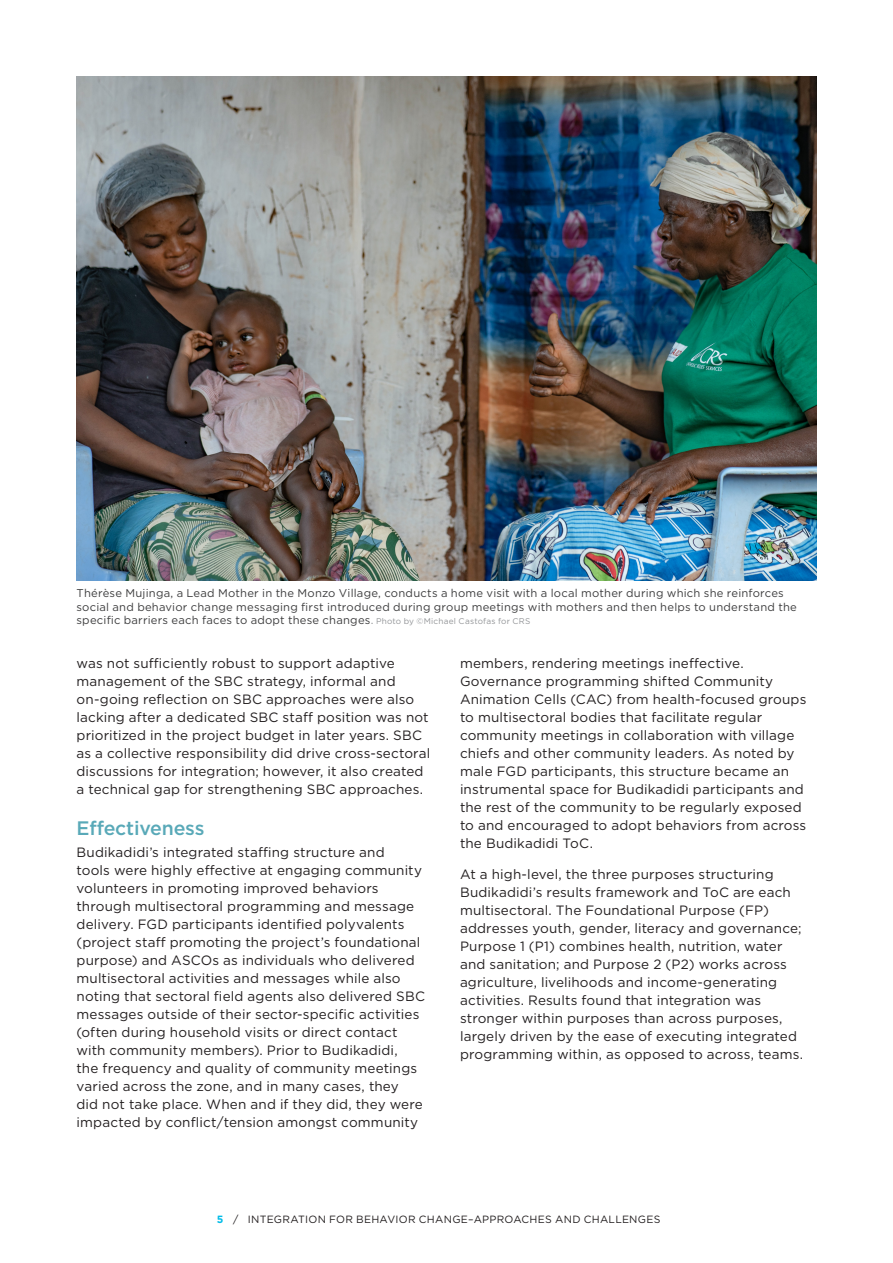
<style>
.page{position:relative;width:893px;height:1263px;background:#fff}
.page>*{position:absolute;margin:0;border:0;box-sizing:border-box;transform-origin:0 0}
.Heading_2{font:500 19.5px "Gotham";letter-spacing:-.01em;color:#59a9b8}
.Body_copy__CRS_Text{font:13.5px/18px "Gotham";letter-spacing:.01em;color:#231f20}
.Nested_style_-_photo_caption___credit{font:11.25px/13.5px "Gotham";letter-spacing:.02em;color:#3e3e3f}
.t1{font:10.5px "Gotham";letter-spacing:.025em;color:#231f20}
.s1{color:#939598}
.s2{font-size:8.25px;color:#939598}
.s3{font-weight:700;color:#02bce8}
</style>
<div class="page">
<img style="left:76px;top:76px;width:741px;height:505px">
<p class="Nested_style_-_photo_caption___credit" style="left:77px;top:586px;width:722px">Thérèse Mujinga, a Lead Mother in the Monzo Village, conducts a home visit with a local mother during which she reinforces social and behavior change messaging first introduced during group meetings with mothers and then helps to understand the specific barriers each faces to adopt these changes<span class="s1">.</span> <span class="s2">Photo by ©Michael Castofas for CRS</span></p>
<p class="Body_copy__CRS_Text" style="left:77px;top:653px;width:355px">was not sufficiently robust to support adaptive management of the SBC strategy, informal and on-going reflection on SBC approaches were also lacking after a dedicated SBC staff position was not prioritized in the project budget in later years. SBC as a collective responsibility did drive cross-sectoral discussions for integration; however, it also created a technical gap for strengthening SBC approaches.</p>
<h3 class="Heading_2" style="left:77px;top:815px;width:129px">Effectiveness</h3>
<p class="Body_copy__CRS_Text" style="left:77px;top:843px;width:350px">Budikadidi’s integrated staffing structure and<br>tools were highly effective at engaging community volunteers in promoting improved behaviors through multisectoral programming and message delivery. FGD participants identified polyvalents (project staff promoting the project’s foundational purpose) and ASCOs as individuals who delivered multisectoral activities and messages while also noting that sectoral field agents also delivered SBC messages outside of their sector-specific activities (often during household visits or direct contact with community members). Prior to Budikadidi,<br>the frequency and quality of community meetings varied across the zone, and in many cases, they<br>did not take place. When and if they did, they were impacted by conflict/tension amongst community</p>
<p class="Body_copy__CRS_Text" style="left:460px;top:653px;width:348px">members, rendering meetings ineffective.<br>Governance programming shifted Community Animation Cells (CAC) from health-focused groups to multisectoral bodies that facilitate regular community meetings in collaboration with village chiefs and other community leaders. As noted by male FGD participants, this structure became an instrumental space for Budikadidi participants and the rest of the community to be regularly exposed to and encouraged to adopt behaviors from across the Budikadidi ToC.</p>
<p class="Body_copy__CRS_Text" style="left:460px;top:865px;width:345px">At a high-level, the three purposes structuring Budikadidi’s results framework and ToC are each multisectoral. The Foundational Purpose (FP) addresses youth, gender, literacy and governance; Purpose 1 (P1) combines health, nutrition, water and sanitation; and Purpose 2 (P2) works across agriculture, livelihoods and income-generating activities. Results found that integration was stronger within purposes than across purposes, largely driven by the ease of executing integrated programming within, as opposed to across, teams.</p>
<p class="t1" style="left:217px;top:1212px;width:445px"><span class="s3">5</span> / INTEGRATION FOR BEHAVIOR CHANGE–APPROACHES AND CHALLENGES</p>
</div>
